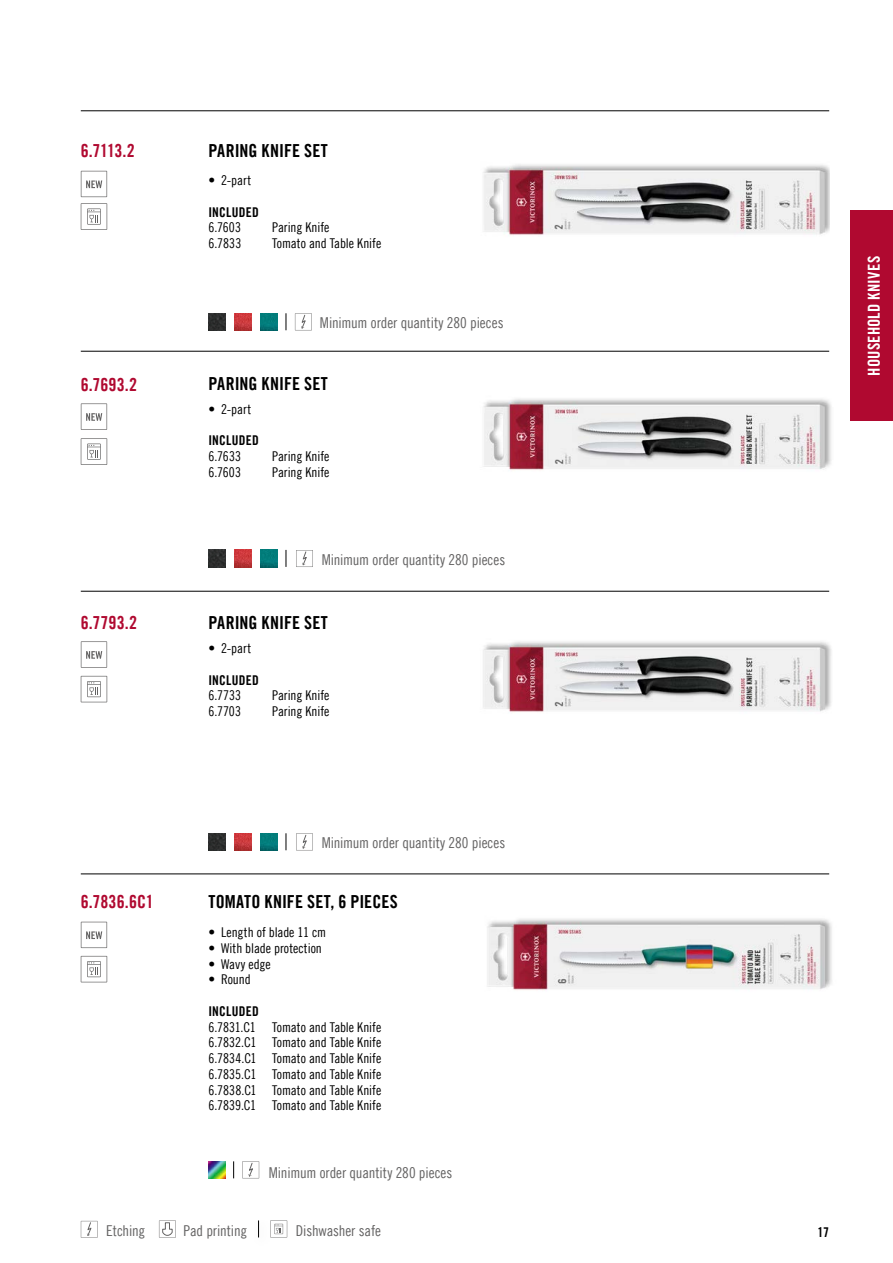
<style>
.page{position:relative;width:893px;height:1263px;background:#fff}
.page>*{position:absolute;margin:0;border:0;box-sizing:border-box;transform-origin:0 0}
.t1{font:18px "Trade Gothic LT Com Bd Cn 20";letter-spacing:.005em;color:#000}
.t2{font:18px "Trade Gothic LT Com Bd Cn 20";color:#b00930}
.t3{font:16.5px "Trade Gothic LT Com Bd Cn 20";letter-spacing:.015em;color:#fff}
.t4{font:15px "Trade Gothic LT Com Cn 18";letter-spacing:-.005em;color:#646363}
.t5{font:13.5px/15.8px "Trade Gothic LT Com Cn 18";color:#000;text-align:justify}
.t6{font:13.5px "Trade Gothic LT Com Bd Cn 20";letter-spacing:.015em;color:#000}
</style>
<div class="page">
<img style="left:487px;top:919px;width:345px;height:71px">
<img style="left:483px;top:641px;width:349px;height:71px">
<img style="left:483px;top:398px;width:349px;height:72px">
<img style="left:483px;top:164px;width:346px;height:71px">
<hr style="left:81px;top:111px;width:748px;height:1px;background:#000">
<hr style="left:81px;top:351px;width:748px;height:1px;background:#000">
<hr style="left:81px;top:874px;width:748px;height:1px;background:#000">
<img style="left:208px;top:313px;width:18px;height:17px">
<img style="left:260px;top:313px;width:17px;height:17px">
<svg style="left:81px;top:203px;width:26px;height:27px"></svg>
<svg style="left:286px;top:313px;width:1px;height:17px"></svg>
<img style="left:234px;top:313px;width:18px;height:17px">
<svg style="left:295px;top:313px;width:17px;height:17px"></svg>
<img style="left:208px;top:550px;width:18px;height:17px">
<img style="left:260px;top:550px;width:17px;height:17px">
<svg style="left:286px;top:550px;width:1px;height:17px"></svg>
<img style="left:234px;top:550px;width:18px;height:17px">
<svg style="left:296px;top:550px;width:17px;height:17px"></svg>
<img style="left:208px;top:1161px;width:17px;height:17px">
<svg style="left:242px;top:1161px;width:17px;height:17px"></svg>
<svg style="left:233px;top:1161px;width:1px;height:17px"></svg>
<svg style="left:81px;top:438px;width:26px;height:27px"></svg>
<svg style="left:81px;top:956px;width:26px;height:26px"></svg>
<hr style="left:81px;top:591px;width:748px;height:1px;background:#000">
<svg style="left:81px;top:676px;width:26px;height:26px"></svg>
<img style="left:208px;top:833px;width:18px;height:17px">
<img style="left:260px;top:833px;width:17px;height:17px">
<img style="left:234px;top:833px;width:18px;height:17px">
<svg style="left:286px;top:833px;width:1px;height:17px"></svg>
<svg style="left:296px;top:833px;width:17px;height:17px"></svg>
<svg style="left:81px;top:171px;width:26px;height:26px"></svg>
<svg style="left:81px;top:403px;width:26px;height:27px"></svg>
<svg style="left:81px;top:922px;width:26px;height:26px"></svg>
<svg style="left:81px;top:641px;width:26px;height:27px"></svg>
<div style="left:850px;top:210px;width:43px;height:211px;background:#b00930"></div>
<svg style="left:81px;top:1221px;width:17px;height:17px"></svg>
<svg style="left:159px;top:1220px;width:17px;height:17px"></svg>
<svg style="left:270px;top:1220px;width:17px;height:17px"></svg>
<img style="left:258px;top:1221px;width:2px;height:17px">
<svg style="left:258px;top:1220px;width:1px;height:17px"></svg>
<h1 class="t2" style="left:81px;top:140px;width:55px">6.7113.2</h1>
<h1 class="t1" style="left:208px;top:140px;width:121px">PARING KNIFE SET</h1>
<p class="t5" style="left:208px;top:172px;width:44px">• 2-part</p>
<p class="t6" style="left:208px;top:204px;width:52px">INCLUDED</p>
<p class="t5" style="left:208px;top:220px;width:34px">6.7603</p>
<p class="t5" style="left:272px;top:220px;width:59px">Paring Knife</p>
<p class="t5" style="left:208px;top:235px;width:34px">6.7833</p>
<p class="t5" style="left:272px;top:235px;width:111px">Tomato and Table Knife</p>
<p class="t4" style="left:320px;top:314px;width:185px">Minimum order quantity 280 pieces</p>
<h1 class="t2" style="left:81px;top:374px;width:58px">6.7693.2</h1>
<h1 class="t1" style="left:208px;top:372px;width:121px">PARING KNIFE SET</h1>
<p class="t5" style="left:208px;top:401px;width:44px">• 2-part</p>
<p class="t6" style="left:208px;top:432px;width:52px">INCLUDED</p>
<p class="t5" style="left:208px;top:448px;width:34px">6.7633</p>
<p class="t5" style="left:272px;top:448px;width:59px">Paring Knife</p>
<p class="t5" style="left:208px;top:464px;width:34px">6.7603</p>
<p class="t5" style="left:272px;top:464px;width:59px">Paring Knife</p>
<p class="t4" style="left:322px;top:551px;width:185px">Minimum order quantity 280 pieces</p>
<h1 class="t2" style="left:81px;top:612px;width:58px">6.7793.2</h1>
<h1 class="t1" style="left:208px;top:612px;width:121px">PARING KNIFE SET</h1>
<p class="t5" style="left:208px;top:640px;width:44px">• 2-part</p>
<p class="t6" style="left:208px;top:671px;width:52px">INCLUDED</p>
<p class="t5" style="left:208px;top:687px;width:34px">6.7733</p>
<p class="t5" style="left:272px;top:687px;width:59px">Paring Knife</p>
<p class="t5" style="left:208px;top:703px;width:34px">6.7703</p>
<p class="t5" style="left:272px;top:703px;width:59px">Paring Knife</p>
<p class="t4" style="left:322px;top:834px;width:185px">Minimum order quantity 280 pieces</p>
<h1 class="t2" style="left:81px;top:891px;width:75px">6.7836.6C1</h1>
<h1 class="t1" style="left:208px;top:891px;width:191px">TOMATO KNIFE SET, 6 PIECES</h1>
<p class="t5" style="left:208px;top:924px;width:119px">• Length of blade 11 cm</p>
<p class="t5" style="left:208px;top:940px;width:115px">• With blade protection</p>
<p class="t5" style="left:208px;top:956px;width:64px">• Wavy edge</p>
<p class="t5" style="left:208px;top:971px;width:44px">• Round</p>
<p class="t6" style="left:208px;top:1003px;width:52px">INCLUDED</p>
<p class="t5" style="left:208px;top:1019px;width:175px">6.7831.C1 Tomato and Table Knife 6.7832.C1 Tomato and Table Knife 6.7834.C1 Tomato and Table Knife 6.7835.C1 Tomato and Table Knife 6.7838.C1 Tomato and Table Knife 6.7839.C1 Tomato and Table Knife</p>
<p class="t4" style="left:269px;top:1163px;width:185px">Minimum order quantity 280 pieces</p>
<p class="t4" style="left:106px;top:1221px;width:40px">Etching</p>
<p class="t4" style="left:183px;top:1222px;width:65px">Pad printing</p>
<p class="t4" style="left:296px;top:1222px;width:87px">Dishwasher safe</p>
<p class="t3" style="left:864px;top:390px;width:151px;rotate:-90deg">CUCHILLOS DOMÉSTICOS</p>
<p class="t3" style="left:864px;top:376px;width:122px;rotate:-90deg">HOUSEHOLD KNIVES</p>
<p class="t6" style="left:818px;top:1224px;width:13px">17</p>
</div>
